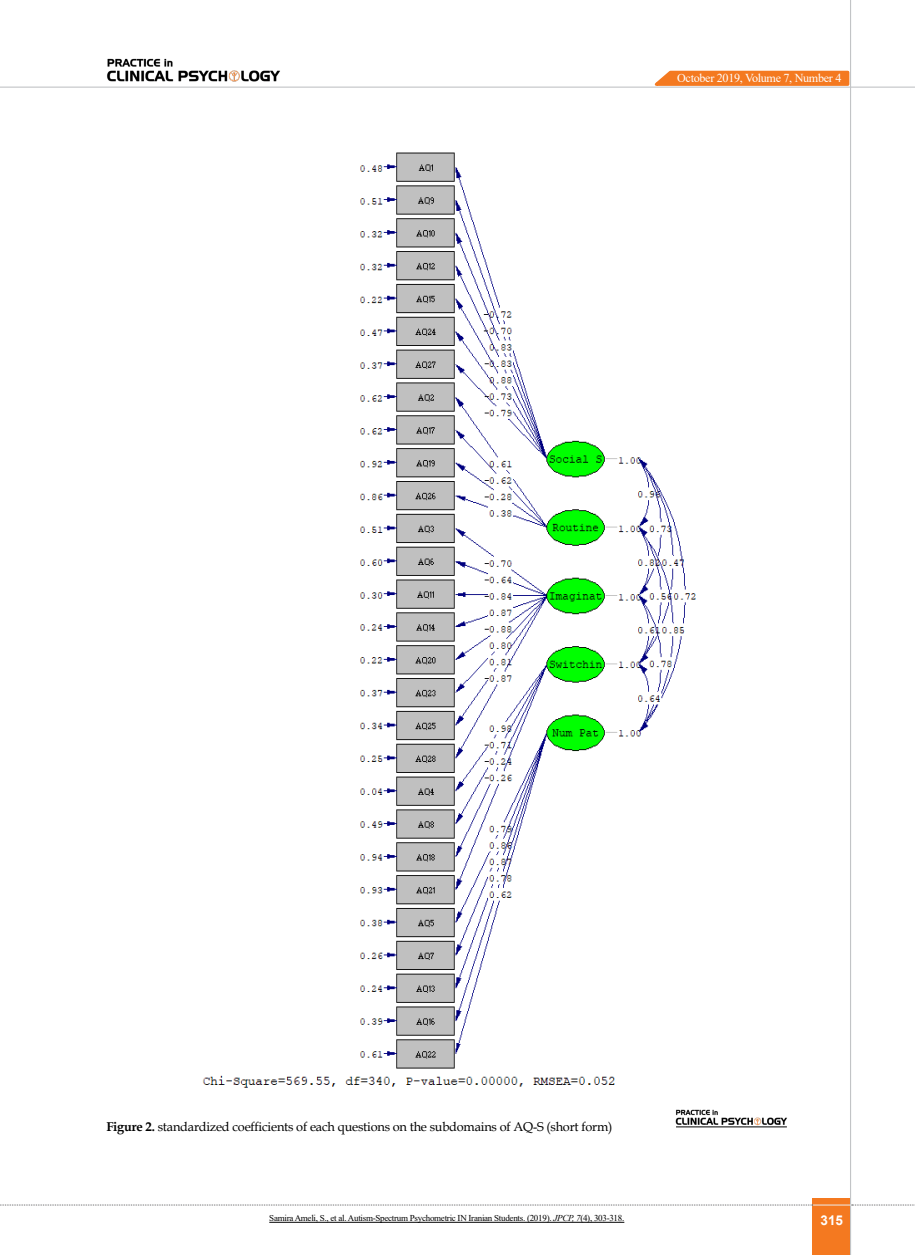
<style>
.page{position:relative;width:915px;height:1255px;background:#fff}
.page>*{position:absolute;margin:0;border:0;box-sizing:border-box;transform-origin:0 0}
.t1{font:700 13.5px "Arial";color:#fff}
.t2{font:12.75px "Book Antiqua";letter-spacing:-.015em;color:#000}
.t3{font:12.15px "Times New Roman";letter-spacing:-.025em;color:#fff}
.t4{font:9px "Times New Roman";letter-spacing:-.03em;color:#000}
.s1{font-weight:700}
.s2{font-style:italic}
</style>
<div class="page">
<div style="left:812px;top:1198px;width:38px;height:56px;background:#f47920"></div>
<hr style="left:849px;top:0;width:1px;height:1254px;background:#c2c4c6">
<hr style="left:0;top:87px;width:914px;height:1px;background:#c2c4c6">
<hr style="left:812px;top:1204px;width:38px;height:1px;background:#ebebec">
<svg style="left:0;top:1204px;width:812px;height:1px"></svg>
<svg style="left:851px;top:1204px;width:64px;height:1px"></svg>
<svg style="left:648px;top:69px;width:202px;height:18px;background:#f4944e"></svg>
<img style="left:107px;top:58px;width:173px;height:24px">
<img style="left:202px;top:152px;width:494px;height:936px">
<img style="left:675px;top:1109px;width:112px;height:19px">
<hr style="left:675px;top:1126px;width:111px;height:1px;background:#000">
<hr style="left:269px;top:1221px;width:355px;height:1px;background:#000">
<h3 class="t3" style="left:677px;top:69px;width:166px">October 2019, Volume 7, Number 4</h3>
<h2 class="t2" style="left:106px;top:1117px;width:507px"><span class="s1">Figure 2.</span> standardized coefficients of each questions on the subdomains of AQ-S (short form)</h2>
<p class="t4" style="left:269px;top:1211px;width:356px">Samira Ameli, S., et al. Autism-Spectrum Psychometric IN Iranian Students. (2019). <span class="s2">JPCP, 7</span>(4), 303-318.</p>
<h1 class="t1" style="left:820px;top:1210px;width:24px">315</h1>
</div>
